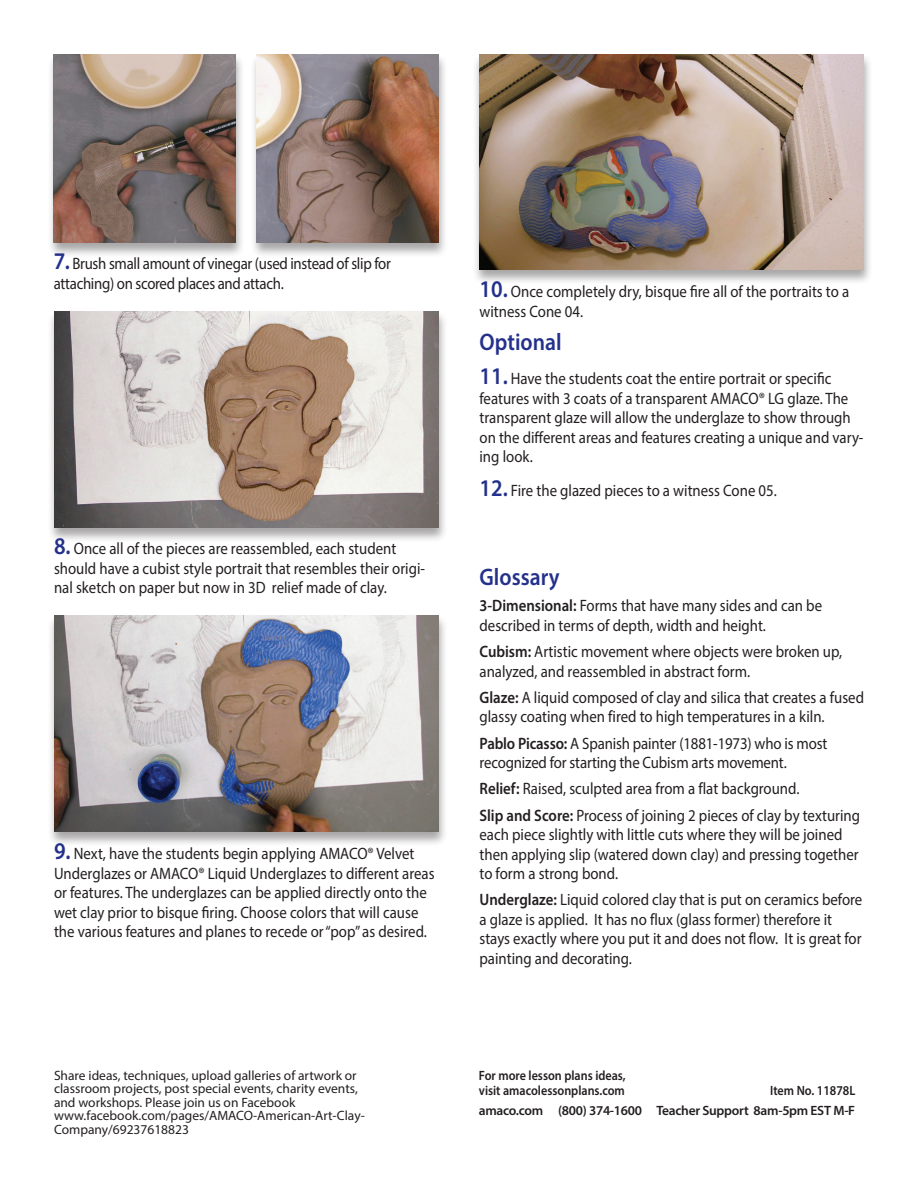
<style>
.page{position:relative;width:918px;height:1188px;background:#fff}
.page>*{position:absolute;margin:0;border:0;box-sizing:border-box;transform-origin:0 0}
.Subheads{font:600 24px "Myriad Pro";color:#24318b;scale:.9 1}
.Numbered_Text_Black{font:16.5px/19.5px "Myriad Pro";color:#231f20;scale:.9 1}
.Numbered_Text_Black-2{font:16.5px/19.5px "Myriad Pro";letter-spacing:-.02em;color:#231f20;scale:.9 1}
.t1{font:13.5px/13.5px "Myriad Pro";color:#231f20;text-align:justify}
.t2{font:600 13.5px/15px "Myriad Pro";color:#231f20;scale:.9 1}
.t3{font:600 13.5px "Myriad Pro";letter-spacing:-.02em;color:#231f20}
.s1{font-weight:600;font-size:24px;color:#24318b}
.s2{font-weight:600}
</style>
<div class="page">
<div style="left:47px;top:53px;width:198px;height:206px;background:#231f20;opacity:.4"></div>
<img style="left:54px;top:54px;width:181px;height:189px">
<div style="left:250px;top:53px;width:198px;height:206px;background:#231f20;opacity:.4"></div>
<img style="left:257px;top:54px;width:181px;height:189px">
<div style="left:47px;top:310px;width:401px;height:233px;background:#231f20;opacity:.4"></div>
<img style="left:54px;top:311px;width:384px;height:216px">
<div style="left:47px;top:614px;width:401px;height:233px;background:#231f20;opacity:.4"></div>
<img style="left:54px;top:616px;width:384px;height:216px">
<div style="left:473px;top:53px;width:401px;height:233px;background:#231f20;opacity:.4"></div>
<img style="left:480px;top:54px;width:384px;height:216px">
<p class="Numbered_Text_Black-2" style="left:54px;top:254px;width:376px"><span class="s1">7.</span> Brush small amount of vinegar (used instead of slip for attaching) on scored places and attach.</p>
<p class="Numbered_Text_Black" style="left:54px;top:539px;width:414px"><span class="s1">8.</span> Once all of the pieces are reassembled, each student should have a cubist style portrait that resembles their origi&shy;nal sketch on paper but now in 3D relief made of clay.</p>
<p class="Numbered_Text_Black" style="left:54px;top:844px;width:424px"><span class="s1">9.</span> Next, have the students begin applying AMACO® Velvet Underglazes or AMACO® Liquid Underglazes to different areas or features. The underglazes can be applied directly onto the wet clay prior to bisque firing. Choose colors that will cause the various features and planes to recede or “pop” as desired.</p>
<p class="t1" style="left:54px;top:1068px;width:305px">Share ideas, techniques, upload galleries of artwork or classroom projects, post special events, charity events, and workshops. Please join us on Facebook</p>
<p class="t1" style="left:54px;top:1109px;width:312px">www.facebook.com/pages/AMACO-American-Art-Clay-<br>Company/69237618823</p>
<p class="Numbered_Text_Black" style="left:480px;top:282px;width:412px"><span class="s1">10.</span> Once completely dry, bisque fire all of the portraits to a witness Cone 04.</p>
<p class="Subheads" style="left:480px;top:327px;width:93px">Optional</p>
<p class="Numbered_Text_Black" style="left:480px;top:369px;width:428px"><span class="s1">11.</span> Have the students coat the entire portrait or specific features with 3 coats of a transparent AMACO® LG glaze. The transparent glaze will allow the underglaze to show through on the different areas and features creating a unique and vary&shy;ing look.</p>
<p class="Numbered_Text_Black" style="left:480px;top:480px;width:332px"><span class="s1">12.</span> Fire the glazed pieces to a witness Cone 05.</p>
<p class="Subheads" style="left:480px;top:562px;width:91px">Glossary</p>
<p class="Numbered_Text_Black" style="left:480px;top:596px;width:382px"><span class="s2">3-Dimensional:</span> Forms that have many sides and can be described in terms of depth, width and height.</p>
<p class="Numbered_Text_Black" style="left:480px;top:641px;width:405px"><span class="s2">Cubism:</span> Artistic movement where objects were broken up, analyzed, and reassembled in abstract form.</p>
<p class="Numbered_Text_Black" style="left:480px;top:687px;width:429px"><span class="s2">Glaze:</span> A liquid composed of clay and silica that creates a fused glassy coating when fired to high temperatures in a kiln.</p>
<p class="Numbered_Text_Black" style="left:480px;top:733px;width:388px"><span class="s2">Pablo Picasso:</span> A Spanish painter (1881-1973) who is most recognized for starting the Cubism arts movement.</p>
<p class="Numbered_Text_Black" style="left:480px;top:779px;width:357px"><span class="s2">Relief:</span> Raised, sculpted area from a flat background.</p>
<p class="Numbered_Text_Black" style="left:480px;top:805px;width:424px"><span class="s2">Slip and Score:</span> Process of joining 2 pieces of clay by texturing each piece slightly with little cuts where they will be joined then applying slip (watered down clay) and pressing together to form a strong bond.</p>
<p class="Numbered_Text_Black" style="left:480px;top:890px;width:427px"><span class="s2">Underglaze:</span> Liquid colored clay that is put on ceramics before a glaze is applied. It has no flux (glass former) therefore it stays exactly where you put it and does not flow. It is great for painting and decorating.</p>
<p class="t2" style="left:479px;top:1067px;width:165px">For more lesson plans ideas, visit amacolessonplans.com</p>
<p class="t2" style="left:770px;top:1082px;width:96px">Item No. 11878L</p>
<p class="t3" style="left:479px;top:1102px;width:378px">amaco.com (800) 374-1600 Teacher Support 8am-5pm EST M-F</p>
</div>
